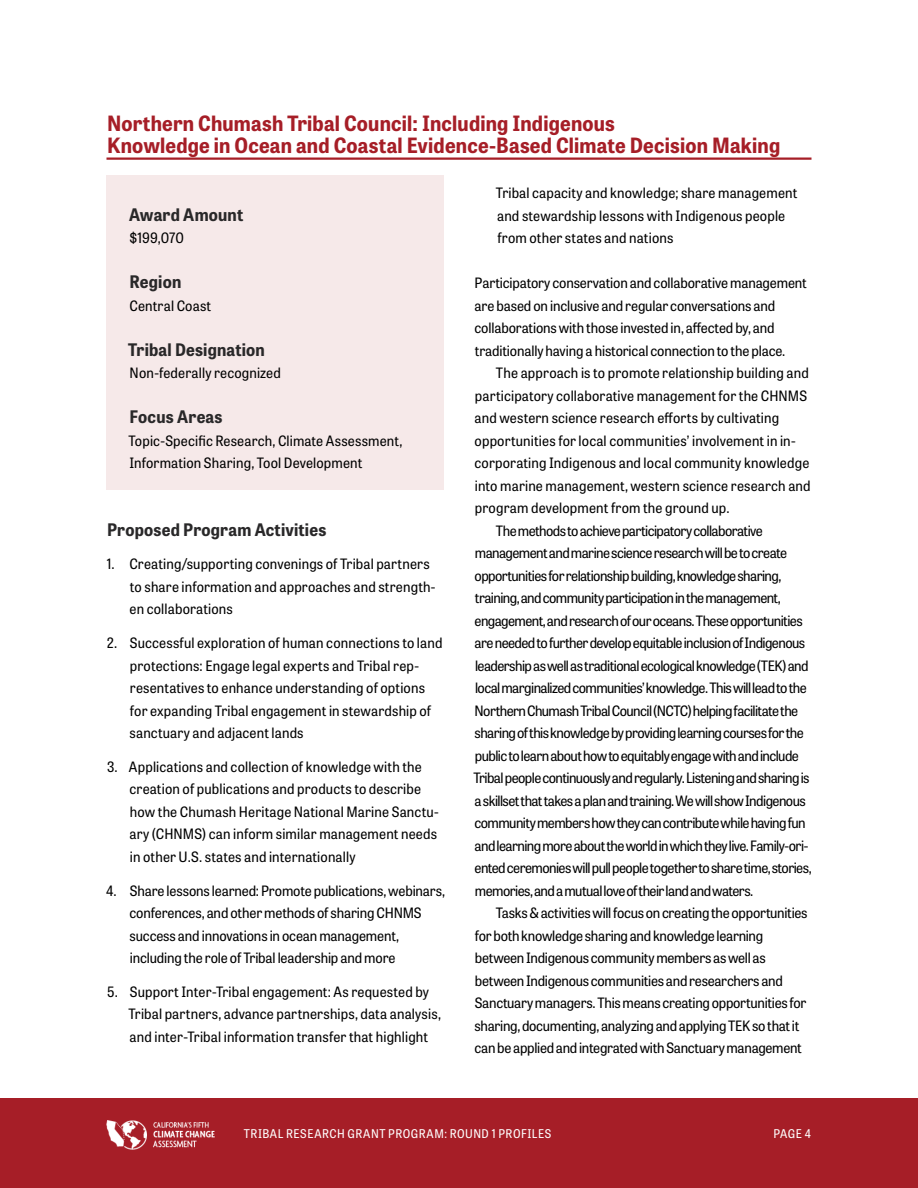
<style>
.page{position:relative;width:918px;height:1188px;background:#fff}
.page>*{position:absolute;margin:0;border:0;box-sizing:border-box;transform-origin:0 0}
._0_-_Header_2{font:700 21px/22.5px "Tablet Gothic Narrow";letter-spacing:.01em;color:#a61e27}
._0_-_Header_3{font:700 17.25px "Tablet Gothic Narrow";letter-spacing:.01em;color:#292829}
._0_-_First_Paragraph{font:14.25px/22.5px "Tablet Gothic Narrow";letter-spacing:.01em;color:#000}
._0_-_First_Paragraph-2{font:14.25px/22.5px "Tablet Gothic Narrow";letter-spacing:-.04em;color:#000}
._0_-_First_Paragraph-3{font:14.25px/22.5px "Tablet Gothic Narrow";letter-spacing:-.01em;color:#000}
._0_-_First_Paragraph-4{font:14.25px "Tablet Gothic Narrow";letter-spacing:.015em;color:#000}
.t1{font:12px "Tablet Gothic Narrow";letter-spacing:.04em;color:#fff}
</style>
<div class="page">
<div style="left:0;top:1098px;width:918px;height:90px;background:#a61e27"></div>
<img style="left:106px;top:1120px;width:108px;height:30px">
<hr style="left:106px;top:158px;width:706px;height:2px;background:#a61e27">
<div style="left:106px;top:176px;width:338px;height:314px;background:#f6e9e9"></div>
<h2 class="_0_-_Header_2" style="left:107px;top:111px;width:675px">Northern Chumash Tribal Council: Including Indigenous<br>Knowledge in Ocean and Coastal Evidence-Based Climate Decision Making</h2>
<h3 class="_0_-_Header_3" style="left:129px;top:202px;width:116px">Award Amount</h3>
<p class="_0_-_First_Paragraph-3" style="left:129px;top:226px;width:56px">$199,070</p>
<h3 class="_0_-_Header_3" style="left:130px;top:270px;width:53px">Region</h3>
<p class="_0_-_First_Paragraph-4" style="left:129px;top:296px;width:83px">Central Coast</p>
<h3 class="_0_-_Header_3" style="left:128px;top:337px;width:138px">Tribal Designation</h3>
<p class="_0_-_First_Paragraph" style="left:130px;top:361px;width:153px">Non-federally recognized</p>
<h3 class="_0_-_Header_3" style="left:130px;top:405px;width:95px">Focus Areas</h3>
<p class="_0_-_First_Paragraph" style="left:128px;top:429px;width:275px">Topic-Specific Research, Climate Assessment,<br>Information Sharing, Tool Development</p>
<h3 class="_0_-_Header_3" style="left:107px;top:517px;width:221px">Proposed Program Activities</h3>
<p class="_0_-_First_Paragraph" style="left:130px;top:552px;width:308px;text-indent:-23px">1. Creating/supporting convenings of Tribal partners to share information and approaches and strength&shy;en collaborations</p>
<p class="_0_-_First_Paragraph" style="left:130px;top:631px;width:314px;text-indent:-23px">2. Successful exploration of human connections to land protections: Engage legal experts and Tribal rep&shy;resentatives to enhance understanding of options for expanding Tribal engagement in stewardship of sanctuary and adjacent lands</p>
<p class="_0_-_First_Paragraph" style="left:130px;top:755px;width:311px;text-indent:-23px">3. Applications and collection of knowledge with the creation of publications and products to describe how the Chumash Heritage National Marine Sanctu&shy;ary (CHNMS) can inform similar management needs in other U.S. states and internationally</p>
<p class="_0_-_First_Paragraph-3" style="left:130px;top:879px;width:317px;text-indent:-23px">4. Share lessons learned: Promote publications, webinars, conferences, and other methods of sharing CHNMS success and innovations in ocean management, including the role of Tribal leadership and more</p>
<p class="_0_-_First_Paragraph" style="left:128px;top:980px;width:314px;text-indent:-21px">5. Support Inter-Tribal engagement: As requested by<br>Tribal partners, advance partnerships, data analysis, and inter-Tribal information transfer that highlight</p>
<p class="_0_-_First_Paragraph" style="left:496px;top:181px;width:303px">Tribal capacity and knowledge; share management and stewardship lessons with Indigenous people from other states and nations</p>
<p class="_0_-_First_Paragraph-3" style="left:475px;top:271px;width:334px">Participatory conservation and collaborative management are based on inclusive and regular conversations and collaborations with those invested in, affected by, and traditionally having a historical connection to the place.</p>
<p class="_0_-_First_Paragraph" style="left:475px;top:361px;width:338px;text-indent:21px">The approach is to promote relationship building and participatory collaborative management for the CHNMS and western science research efforts by cultivating opportunities for local communities’ involvement in in&shy;corporating Indigenous and local community knowledge into marine management, western science research and program development from the ground up.</p>
<p class="_0_-_First_Paragraph-2" style="left:473px;top:519px;width:340px;text-indent:22px">The methods to achieve participatory collaborative management and marine science research will be to create opportunities for relationship building, knowledge sharing, training, and community participation in the management, engagement, and research of our oceans. These opportunities are needed to further develop equitable inclusion of Indigenous leadership as well as traditional ecological knowledge (TEK) and local marginalized communities’ knowledge. This will lead to the Northern Chumash Tribal Council (NCTC) helping facilitate the sharing of this knowledge by providing learning courses for the public to learn about how to equitably engage with and include Tribal people continuously and regularly. Listening and sharing is a skillset that takes a plan and training. We will show Indigenous community members how they can contribute while having fun and learning more about the world in which they live. Family-ori&shy;ented ceremonies will pull people together to share time, stories, memories, and a mutual love of their land and waters.</p>
<p class="_0_-_First_Paragraph-3" style="left:475px;top:901px;width:335px;text-indent:21px">Tasks &amp; activities will focus on creating the opportunities for both knowledge sharing and knowledge learning between Indigenous community members as well as between Indigenous communities and researchers and Sanctuary managers. This means creating opportunities for sharing, documenting, analyzing and applying TEK so that it can be applied and integrated with Sanctuary management</p>
<p class="t1" style="left:244px;top:1125px;width:309px">TRIBAL RESEARCH GRANT PROGRAM: ROUND 1 PROFILES</p>
<p class="t1" style="left:773px;top:1125px;width:39px">PAGE 4</p>
</div>
